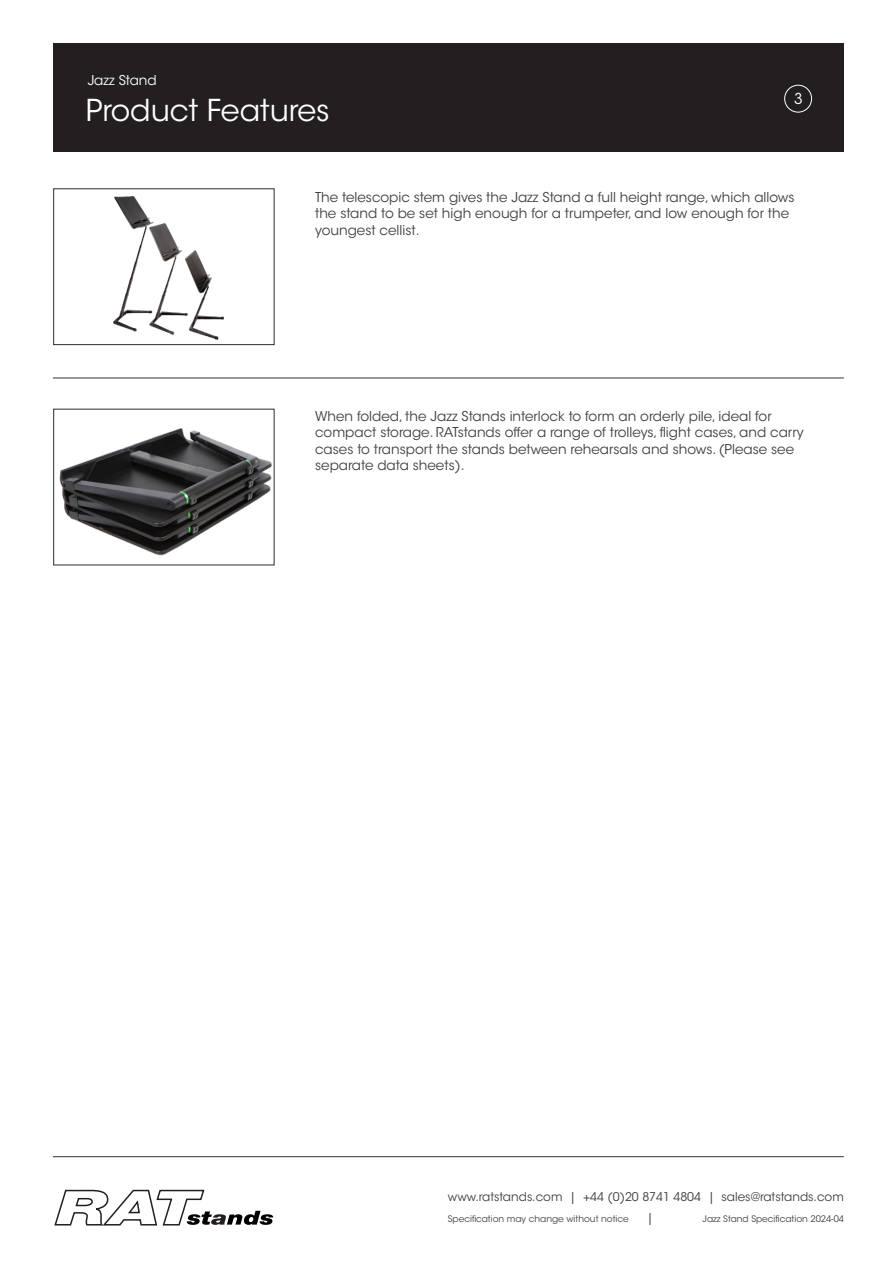
<style>
.page{position:relative;width:893px;height:1263px;background:#fff}
.page>*{position:absolute;margin:0;border:0;box-sizing:border-box;transform-origin:0 0}
.t1{font:30px "ITC Avant Garde Std";color:#fff}
.t2{font:15px "ITC Avant Garde Std";color:#fff}
.t3{font:13.5px/16.5px "ITC Avant Garde Std";color:#404040}
.t4{font:13.5px "ITC Avant Garde Std";color:#fff}
.t5{font:12px "ITC Avant Garde Std";color:#404040}
.t6{font:9px "ITC Avant Garde Std";color:#404040}
</style>
<div class="page">
<img style="left:59px;top:428px;width:212px;height:128px">
<img style="left:113px;top:197px;width:110px;height:142px">
<svg style="left:54px;top:1189px;width:219px;height:37px"></svg>
<hr style="left:53px;top:1156px;width:791px;height:1px;background:#323232">
<div style="left:53px;top:44px;width:791px;height:108px;background:#231f20"></div>
<div style="left:784px;top:85px;width:28px;height:27px;border:1px solid #fff;border-radius:50%"></div>
<hr style="left:53px;top:378px;width:791px;height:1px;background:#323232">
<div style="left:53px;top:189px;width:221px;height:156px;border:1px solid #2b2d30"></div>
<p class="t4" style="left:88px;top:75px;width:71px">Jazz Stand</p>
<h1 class="t1" style="left:86px;top:99px;width:245px">Product Features</h1>
<p class="t2" style="left:794px;top:93px;width:10px">3</p>
<p class="t3" style="left:315px;top:190px;width:481px">The telescopic stem gives the Jazz Stand a full height range, which allows the stand to be set high enough for a trumpeter, and low enough for the youngest cellist.</p>
<p class="t3" style="left:315px;top:409px;width:490px">When folded, the Jazz Stands interlock to form an orderly pile, ideal for compact storage. RATstands offer a range of trolleys, flight cases, and carry cases to transport the stands between rehearsals and shows. (Please see separate data sheets).</p>
<p class="t5" style="left:448px;top:1192px;width:397px">www.ratstands.com | +44 (0)20 8741 4804 | sales@ratstands.com</p>
<p class="t6" style="left:448px;top:1215px;width:183px">Specification may change without notice</p>
<p class="t5" style="left:647px;top:1213px;width:8px">|</p>
<p class="t6" style="left:703px;top:1215px;width:143px">Jazz Stand Specification 2024-04</p>
</div>
